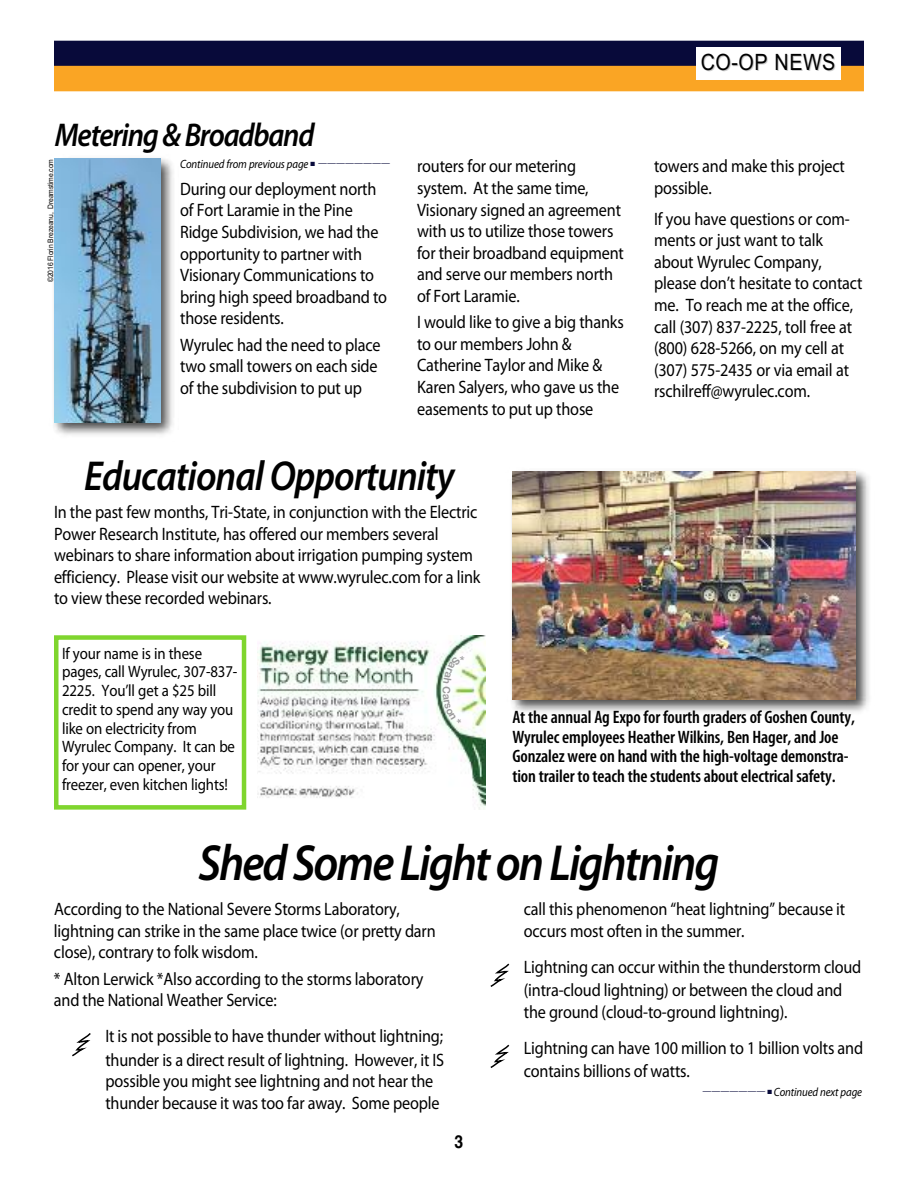
<style>
.page{position:relative;width:918px;height:1188px;background:#fff}
.page>*{position:absolute;margin:0;border:0;box-sizing:border-box;transform-origin:0 0}
.t1{font:italic 600 51px "Myriad Pro";letter-spacing:-.04em;color:#000;scale:.9 1}
.t2{font:italic 600 42px "Myriad Pro";letter-spacing:-.025em;color:#000;scale:.9 1}
.t3{font:italic 600 33px "Myriad Pro";letter-spacing:-.04em;color:#000;scale:.9 1}
.t4{font:22.5px "Arial";letter-spacing:.025em;color:#000;scale:.88 1}
.t5{font:18px/21.6px "Myriad Pro";letter-spacing:-.01em;color:#000;scale:.9 1}
.t6{font:600 condensed 18px/19.5px "Myriad Pro";letter-spacing:-.01em;color:#000}
.t7{font:700 18px "Helvetica";color:#000;scale:.88 1}
.t8{font:16.5px/18.8px "Myriad Pro";letter-spacing:-.01em;color:#000;scale:.9 1}
.t9{font:italic 12px "Myriad Pro";letter-spacing:-.01em;color:#000;scale:.9 1}
.t10{font:7.5px "Arial";letter-spacing:-.01em;color:#000;scale:.9 1}
.s1{color:#080a3a}
.s2{font-size:9px;color:#080a3a}
</style>
<div class="page">
<div style="left:54px;top:635px;width:192px;height:175px;border:4px solid #7fd52e"></div>
<div style="left:54px;top:41px;width:810px;height:25px;background:#080a3a"></div>
<div style="left:54px;top:66px;width:810px;height:25px;background:#faa524"></div>
<div style="left:696px;top:48px;width:145px;height:32px;background:#fff"></div>
<img style="left:511px;top:471px;width:358px;height:241px">
<img style="left:512px;top:471px;width:344px;height:228px">
<img style="left:53px;top:158px;width:120px;height:277px">
<img style="left:55px;top:159px;width:105px;height:263px">
<svg style="left:72px;top:1033px;width:19px;height:24px"></svg>
<svg style="left:490px;top:963px;width:20px;height:24px"></svg>
<svg style="left:490px;top:1044px;width:20px;height:24px"></svg>
<img style="left:258px;top:635px;width:227px;height:175px">
<svg style="left:443px;top:655px;width:22px;height:69px"></svg>
<h3 class="t3" style="left:55px;top:123px;width:290px">Metering &amp; Broadband</h3>
<p class="t10" style="left:46px;top:282px;width:139px;rotate:-90deg">©2016 Florin Brezeanu, Dreamstime.com</p>
<p class="t9" style="left:180px;top:159px;width:235px">Continued from previous page <span class="s1">■</span> <span class="s2">————————</span></p>
<p class="t5" style="left:180px;top:179px;width:232px">During our deployment north of Fort Laramie in the Pine<br>Ridge Subdivision, we had the opportunity to partner with<br>Visionary Communications to bring high speed broadband to those residents.</p>
<p class="t5" style="left:180px;top:335px;width:224px">Wyrulec had the need to place two small towers on each side of the subdivision to put up</p>
<p class="t5" style="left:417px;top:157px;width:231px">routers for our metering system. At the same time,<br>Visionary signed an agreement with us to utilize those towers for their broadband equipment and serve our members north of Fort Laramie.</p>
<p class="t5" style="left:417px;top:313px;width:231px">I would like to give a big thanks to our members John &amp;<br>Catherine Taylor and Mike &amp;<br>Karen Salyers, who gave us the easements to put up those</p>
<h2 class="t2" style="left:84px;top:460px;width:413px">Educational Opportunity</h2>
<p class="t5" style="left:54px;top:503px;width:475px">In the past few months, Tri-State, in conjunction with the Electric Power Research Institute, has offered our members several webinars to share information about irrigation pumping system efficiency. Please visit our website at www.wyrulec.com for a link to view these recorded webinars.</p>
<p class="t4" style="left:701px;top:49px;width:155px">CO-OP NEWS</p>
<p class="t5" style="left:654px;top:157px;width:214px">towers and make this project possible.</p>
<p class="t5" style="left:654px;top:209px;width:233px">If you have questions or com&shy;ments or just want to talk about Wyrulec Company, please don’t hesitate to contact me. To reach me at the office, call (307) 837-2225, toll free at (800) 628-5266, on my cell at (307) 575-2435 or via email at rschilreff@wyrulec.com.</p>
<p class="t8" style="left:62px;top:645px;width:196px">If your name is in these pages, call Wyrulec, 307-837-<br>2225. You’ll get a $25 bill credit to spend any way you like on electricity from<br>Wyrulec Company. It can be for your can opener, your freezer, even kitchen lights!</p>
<p class="t6" style="left:512px;top:709px;width:344px">At the annual Ag Expo for fourth graders of Goshen County, Wyrulec employees Heather Wilkins, Ben Hager, and Joe Gonzalez were on hand with the high-voltage demonstra&shy;tion trailer to teach the students about electrical safety.</p>
<h1 class="t1" style="left:199px;top:844px;width:580px">Shed Some Light on Lightning</h1>
<p class="t5" style="left:54px;top:900px;width:426px">According to the National Severe Storms Laboratory, lightning can strike in the same place twice (or pretty darn close), contrary to folk wisdom.</p>
<p class="t5" style="left:54px;top:969px;width:412px">* Alton Lerwick *Also according to the storms laboratory and the National Weather Service:</p>
<p class="t5" style="left:105px;top:1026px;width:378px;line-height:23.4px">It is not possible to have thunder without lightning; thunder is a direct result of lightning. However, it IS</p>
<p class="t5" style="left:105px;top:1072px;width:373px">possible you might see lightning and not hear the thunder because it was too far away. Some people</p>
<p class="t5" style="left:524px;top:900px;width:359px">call this phenomenon “heat lightning” because it occurs most often in the summer.</p>
<p class="t5" style="left:524px;top:957px;width:377px;line-height:23.4px">Lightning can occur within the thunderstorm cloud (intra-cloud lightning) or between the cloud and</p>
<p class="t5" style="left:524px;top:995px;width:379px;line-height:36.2px">the ground (cloud-to-ground lightning).<br>Lightning can have 100 million to 1 billion volts and</p>
<p class="t5" style="left:524px;top:1062px;width:186px">contains billions of watts.</p>
<p class="t9" style="left:703px;top:1087px;width:179px"><span class="s2">———————</span> <span class="s1">■</span> Continued next page</p>
<p class="t7" style="left:455px;top:1131px;width:12px">3</p>
</div>
